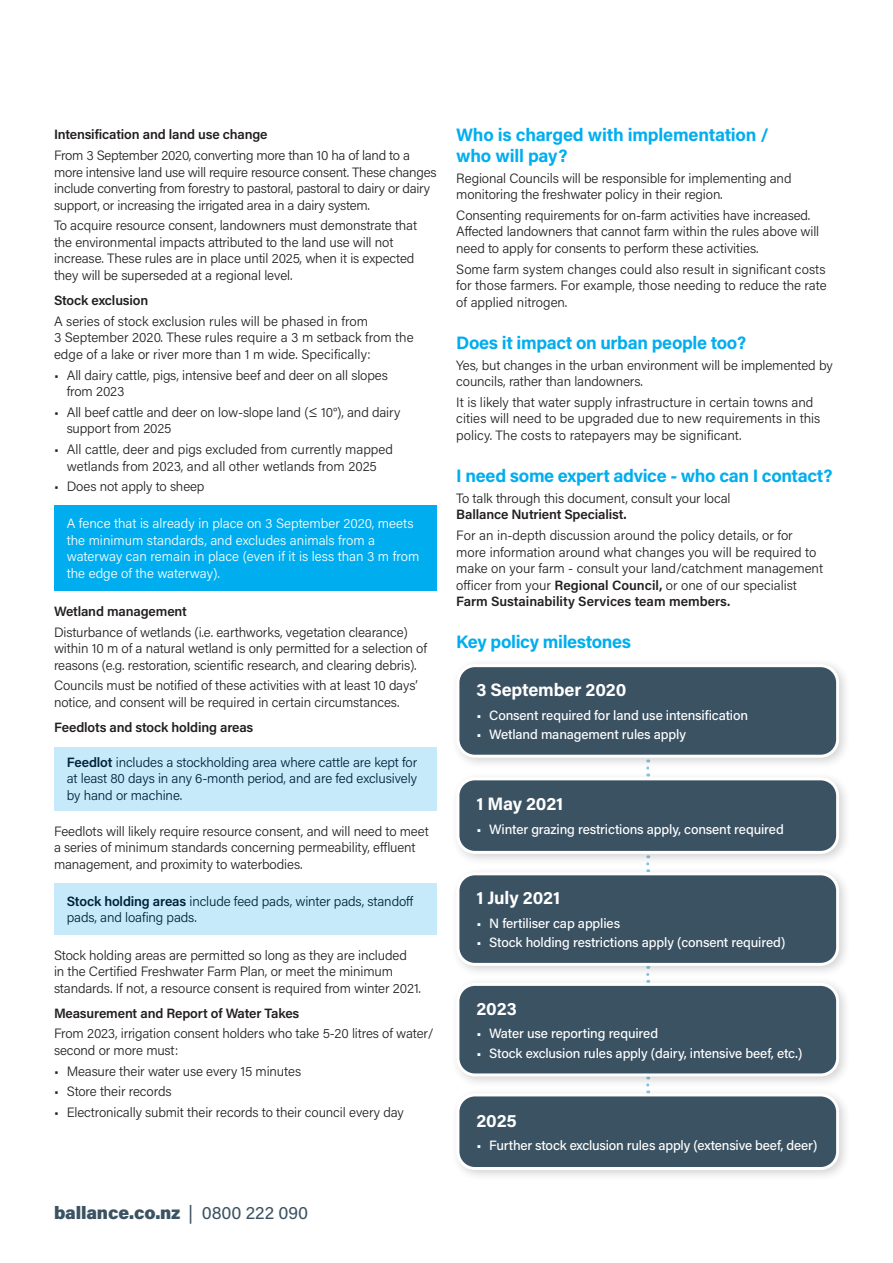
<style>
.page{position:relative;width:893px;height:1263px;background:#fff}
.page>*{position:absolute;margin:0;border:0;box-sizing:border-box;transform-origin:0 0}
.t1{font:700 18px/21px "Acumin Pro";letter-spacing:-.02em;color:#00aeef}
.t2{font:700 18px "Acumin Pro";letter-spacing:-.005em;color:#fff}
.t3{font:900 18px "Acumin Pro";letter-spacing:-.01em;color:#3b5262}
.t4{font:300 13.5px/16.5px "Acumin Pro";letter-spacing:-.01em;color:#231f20}
.t5{font:500 13.5px "Acumin Pro";letter-spacing:-.01em;color:#fff}
.t6{font:300 13.5px/16.5px "Acumin Pro";letter-spacing:-.01em;color:#002239;text-align:justify}
.t7{font:300 13.5px/16.5px "Acumin Pro";color:#fff}
.t8{font:600 13.5px "Acumin Pro";letter-spacing:-.01em;color:#231f20}
.s1{font-weight:600}
.s2{font-weight:400}
</style>
<div class="page">
<div style="left:54px;top:506px;width:382px;height:85px;background:#00aeef"></div>
<div style="left:54px;top:747px;width:382px;height:63px;background:#c6eafa"></div>
<div style="left:54px;top:883px;width:382px;height:51px;background:#c6eafa"></div>
<div style="left:450px;top:658px;width:401px;height:112px;background:#231f20;opacity:.2"></div>
<div style="left:458px;top:666px;width:380px;height:90px;background:#3b5262;border-radius:17px"></div>
<div style="left:456px;top:664px;width:383px;height:94px;border:3px solid #fff;border-radius:17px"></div>
<div style="left:450px;top:771px;width:401px;height:95px;background:#231f20;opacity:.2"></div>
<div style="left:458px;top:779px;width:380px;height:73px;background:#3b5262;border-radius:17px"></div>
<div style="left:456px;top:777px;width:383px;height:77px;border:3px solid #fff;border-radius:17px"></div>
<div style="left:450px;top:866px;width:401px;height:112px;background:#231f20;opacity:.2"></div>
<div style="left:458px;top:874px;width:380px;height:90px;background:#3b5262;border-radius:17px"></div>
<div style="left:456px;top:872px;width:383px;height:94px;border:3px solid #fff;border-radius:17px"></div>
<div style="left:450px;top:1087px;width:401px;height:95px;background:#231f20;opacity:.2"></div>
<div style="left:458px;top:1095px;width:380px;height:73px;background:#3b5262;border-radius:17px"></div>
<div style="left:456px;top:1093px;width:383px;height:77px;border:3px solid #fff;border-radius:17px"></div>
<div style="left:450px;top:977px;width:401px;height:112px;background:#231f20;opacity:.2"></div>
<div style="left:458px;top:984px;width:380px;height:91px;background:#3b5262;border-radius:17px"></div>
<div style="left:456px;top:983px;width:383px;height:93px;border:3px solid #fff;border-radius:17px"></div>
<p class="t8" style="left:54px;top:125px;width:215px">Intensification and land use change</p>
<p class="t4" style="left:54px;top:147px;width:384px">From 3 September 2020, converting more than 10 ha of land to a more intensive land use will require resource consent. These changes include converting from forestry to pastoral, pastoral to dairy or dairy support, or increasing the irrigated area in a dairy system.</p>
<p class="t4" style="left:54px;top:217px;width:365px">To acquire resource consent, landowners must demonstrate that the environmental impacts attributed to the land use will not increase. These rules are in place until 2025, when it is expected they will be superseded at a regional level.</p>
<p class="t8" style="left:54px;top:291px;width:96px">Stock exclusion</p>
<p class="t4" style="left:54px;top:312px;width:361px">A series of stock exclusion rules will be phased in from<br>3 September 2020. These rules require a 3 m setback from the edge of a lake or river more than 1 m wide. Specifically:</p>
<p class="t4" style="left:67px;top:366px;width:323px;text-indent:-13px">• All dairy cattle, pigs, intensive beef and deer on all slopes from 2023</p>
<p class="t4" style="left:67px;top:403px;width:335px;text-indent:-13px">• All beef cattle and deer on low-slope land (≤ 10°), and dairy support from 2025</p>
<p class="t4" style="left:54px;top:440px;width:341px;text-align:center">• All cattle, deer and pigs excluded from currently mapped wetlands from 2023, and all other wetlands from 2025</p>
<p class="t4" style="left:54px;top:478px;width:152px">• Does not apply to sheep</p>
<p class="t7" style="left:67px;top:515px;width:354px">A fence that is already in place on 3 September 2020, meets the minimum standards, and excludes animals from a waterway can remain in place (even if it is less than 3 m from the edge of the waterway).</p>
<p class="t8" style="left:54px;top:602px;width:134px">Wetland management</p>
<p class="t4" style="left:54px;top:623px;width:375px">Disturbance of wetlands (i.e. earthworks, vegetation clearance) within 10 m of a natural wetland is only permitted for a selection of reasons (e.g. restoration, scientific research, and clearing debris).</p>
<p class="t4" style="left:54px;top:677px;width:365px">Councils must be notified of these activities with at least 10 days’ notice, and consent will be required in certain circumstances.</p>
<p class="t8" style="left:54px;top:718px;width:201px">Feedlots and stock holding areas</p>
<p class="t6" style="left:67px;top:753px;width:352px"><span class="s1">Feedlot</span> includes a stockholding area where cattle are kept for at least 80 days in any 6-month period, and are fed exclusively by hand or machine.</p>
<p class="t4" style="left:54px;top:822px;width:376px">Feedlots will likely require resource consent, and will need to meet a series of minimum standards concerning permeability, effluent management, and proximity to waterbodies.</p>
<p class="t6" style="left:67px;top:892px;width:348px"><span class="s1">Stock holding areas</span> include feed pads, winter pads, standoff pads, and loafing pads.</p>
<p class="t4" style="left:54px;top:946px;width:368px">Stock holding areas are permitted so long as they are included<br>in the Certified Freshwater Farm Plan, or meet the minimum standards. If not, a resource consent is required from winter 2021.</p>
<p class="t8" style="left:54px;top:1003px;width:247px">Measurement and Report of Water Takes</p>
<p class="t4" style="left:54px;top:1025px;width:381px">From 2023, irrigation consent holders who take 5-20 litres of water/ second or more must:</p>
<p class="t4" style="left:54px;top:1062px;width:249px">• Measure their water use every 15 minutes</p>
<p class="t4" style="left:54px;top:1083px;width:119px">• Store their records</p>
<p class="t4" style="left:54px;top:1104px;width:351px">• Electronically submit their records to their council every day</p>
<h1 class="t1" style="left:456px;top:123px;width:314px">Who is charged with implementation / who will pay?</h1>
<p class="t4" style="left:456px;top:169px;width:337px">Regional Councils will be responsible for implementing and monitoring the freshwater policy in their region.</p>
<p class="t4" style="left:456px;top:206px;width:364px">Consenting requirements for on-farm activities have increased.<br>Affected landowners that cannot farm within the rules above will need to apply for consents to perform these activities.</p>
<p class="t4" style="left:456px;top:260px;width:372px;text-align:justify">Some farm system changes could also result in significant costs for those farmers. For example, those needing to reduce the rate of applied nitrogen.</p>
<h1 class="t1" style="left:456px;top:331px;width:292px">Does it impact on urban people too?</h1>
<p class="t4" style="left:456px;top:356px;width:378px">Yes, but changes in the urban environment will be implemented by councils, rather than landowners.</p>
<p class="t4" style="left:456px;top:393px;width:366px">It is likely that water supply infrastructure in certain towns and cities will need to be upgraded due to new requirements in this policy. The costs to ratepayers may be significant.</p>
<h1 class="t1" style="left:456px;top:464px;width:378px">I need some expert advice - who can I contact?</h1>
<p class="t4" style="left:456px;top:489px;width:276px">To talk through this document, consult your local</p>
<p class="t8" style="left:456px;top:505px;width:172px">Ballance Nutrient Specialist.</p>
<p class="t4" style="left:456px;top:527px;width:368px">For an in-depth discussion around the policy details, or for more information around what changes you will be required to make on your farm - consult your land/catchment management officer from your <span class="s1">Regional Council,</span> or one of our specialist <span class="s1">Farm Sustainability Services team members.</span></p>
<h1 class="t1" style="left:456px;top:631px;width:176px">Key policy milestones</h1>
<h1 class="t2" style="left:476px;top:677px;width:151px">3 September 2020</h1>
<p class="t5" style="left:476px;top:705px;width:273px">• Consent required for land use intensification</p>
<p class="t5" style="left:476px;top:725px;width:211px">• Wetland management rules apply</p>
<h1 class="t2" style="left:476px;top:791px;width:89px">1 May 2021</h1>
<p class="t5" style="left:476px;top:820px;width:309px">• Winter grazing restrictions apply, consent required</p>
<h1 class="t2" style="left:476px;top:885px;width:85px">1 July 2021</h1>
<p class="t5" style="left:476px;top:914px;width:145px">• N fertiliser cap applies</p>
<p class="t5" style="left:476px;top:933px;width:310px">• Stock holding restrictions apply (consent required)</p>
<h1 class="t2" style="left:476px;top:996px;width:42px">2023</h1>
<p class="t5" style="left:476px;top:1024px;width:183px">• Water use reporting required</p>
<p class="t5" style="left:476px;top:1043px;width:328px">• Stock exclusion rules apply (dairy, intensive beef, etc.)</p>
<h1 class="t2" style="left:476px;top:1107px;width:42px">2025</h1>
<p class="t5" style="left:476px;top:1136px;width:343px">• Further stock exclusion rules apply (extensive beef, deer)</p>
<h1 class="t3" style="left:54px;top:1199px;width:256px">ballance.co.nz <span class="s2">| 0800 222 090</span></h1>
</div>
